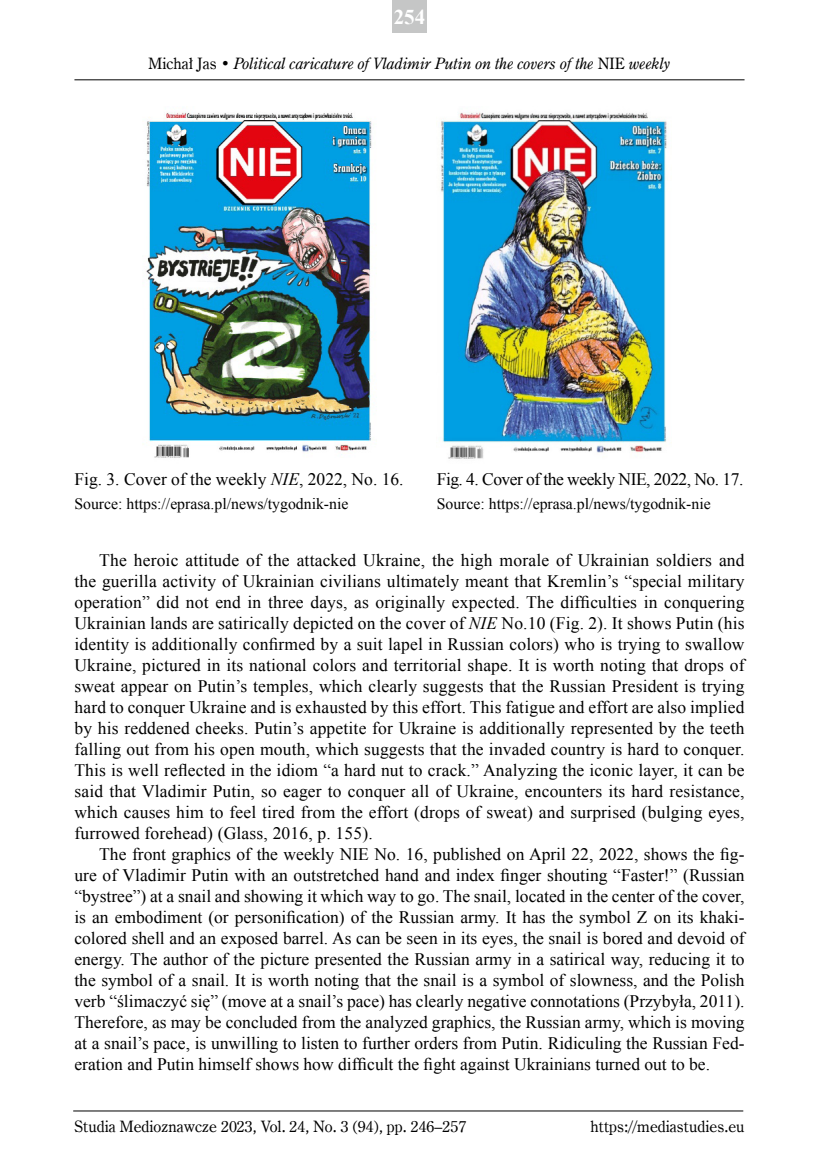
<style>
.page{position:relative;width:819px;height:1166px;background:#fff}
.page>*{position:absolute;margin:0;border:0;box-sizing:border-box;transform-origin:0 0}
.t1{font:700 21px "Times New Roman";color:#fff}
.t2{font:17.5px/21px "Times New Roman";color:#000;text-align:justify}
.t3{font:17.5px "Times New Roman";letter-spacing:-.03em;color:#000}
.t4{font:15.75px "Times New Roman";color:#000}
.t5{font:15.75px "Century Oldst EU";color:#000}
.t6{font:italic 15.75px "Century Oldst EU";color:#000}
.s1{font-style:normal}
.s2{font-style:italic}
</style>
<div class="page">
<div style="left:392px;top:0;width:35px;height:32px;background:#c5c6c6"></div>
<hr style="left:74px;top:79px;width:670px;height:1px;background:#000">
<hr style="left:73px;top:1110px;width:670px;height:1px;background:#000">
<img style="left:146px;top:112px;width:231px;height:346px">
<img style="left:440px;top:112px;width:227px;height:347px">
<p class="t1" style="left:394px;top:5px;width:33px">254</p>
<p class="t6" style="left:148px;top:53px;width:523px"><span class="s1">Michał Jas •</span> Political caricature of Vladimir Putin on the covers of the <span class="s1">NIE</span> weekly</p>
<p class="t2" style="left:74px;top:468px;width:331px">Fig. 3. Cover of the weekly <span class="s2">NIE</span>, 2022, No. 16.</p>
<p class="t4" style="left:74px;top:495px;width:275px">Source: https://eprasa.pl/news/tygodnik-nie</p>
<p class="t3" style="left:437px;top:469px;width:308px">Fig. 4. Cover of the weekly NIE, 2022, No. 17.</p>
<p class="t4" style="left:437px;top:495px;width:275px">Source: https://eprasa.pl/news/tygodnik-nie</p>
<p class="t2" style="left:74px;top:550px;width:671px;text-indent:25px">The heroic attitude of the attacked Ukraine, the high morale of Ukrainian soldiers and the guerilla activity of Ukrainian civilians ultimately meant that Kremlin’s “special military operation” did not end in three days, as originally expected. The difficulties in conquering Ukrainian lands are satirically depicted on the cover of <span class="s2">NIE</span> No.10 (Fig. 2). It shows Putin (his identity is additionally confirmed by a suit lapel in Russian colors) who is trying to swallow Ukraine, pictured in its national colors and territorial shape. It is worth noting that drops of sweat appear on Putin’s temples, which clearly suggests that the Russian President is trying hard to conquer Ukraine and is exhausted by this effort. This fatigue and effort are also implied by his reddened cheeks. Putin’s appetite for Ukraine is additionally represented by the teeth falling out from his open mouth, which suggests that the invaded country is hard to conquer.<br>This is well reflected in the idiom “a hard nut to crack.” Analyzing the iconic layer, it can be said that Vladimir Putin, so eager to conquer all of Ukraine, encounters its hard resistance, which causes him to feel tired from the effort (drops of sweat) and surprised (bulging eyes, furrowed forehead) (Glass, 2016, p. 155).</p>
<p class="t2" style="left:74px;top:844px;width:671px;text-indent:25px">The front graphics of the weekly NIE No. 16, published on April 22, 2022, shows the fig&shy;ure of Vladimir Putin with an outstretched hand and index finger shouting “Faster!” (Russian “bystree”) at a snail and showing it which way to go. The snail, located in the center of the cover, is an embodiment (or personification) of the Russian army. It has the symbol Z on its khaki&shy;colored shell and an exposed barrel. As can be seen in its eyes, the snail is bored and devoid of energy. The author of the picture presented the Russian army in a satirical way, reducing it to the symbol of a snail. It is worth noting that the snail is a symbol of slowness, and the Polish verb “ślimaczyć się” (move at a snail’s pace) has clearly negative connotations (Przybyła, 2011).<br>Therefore, as may be concluded from the analyzed graphics, the Russian army, which is moving at a snail’s pace, is unwilling to listen to further orders from Putin. Ridiculing the Russian Fed&shy;eration and Putin himself shows how difficult the fight against Ukrainians turned out to be.</p>
<p class="t5" style="left:74px;top:1116px;width:393px">Studia Medioznawcze 2023, Vol. 24, No. 3 (94), pp. 246–257</p>
<p class="t5" style="left:590px;top:1116px;width:156px">https://mediastudies.eu</p>
</div>
